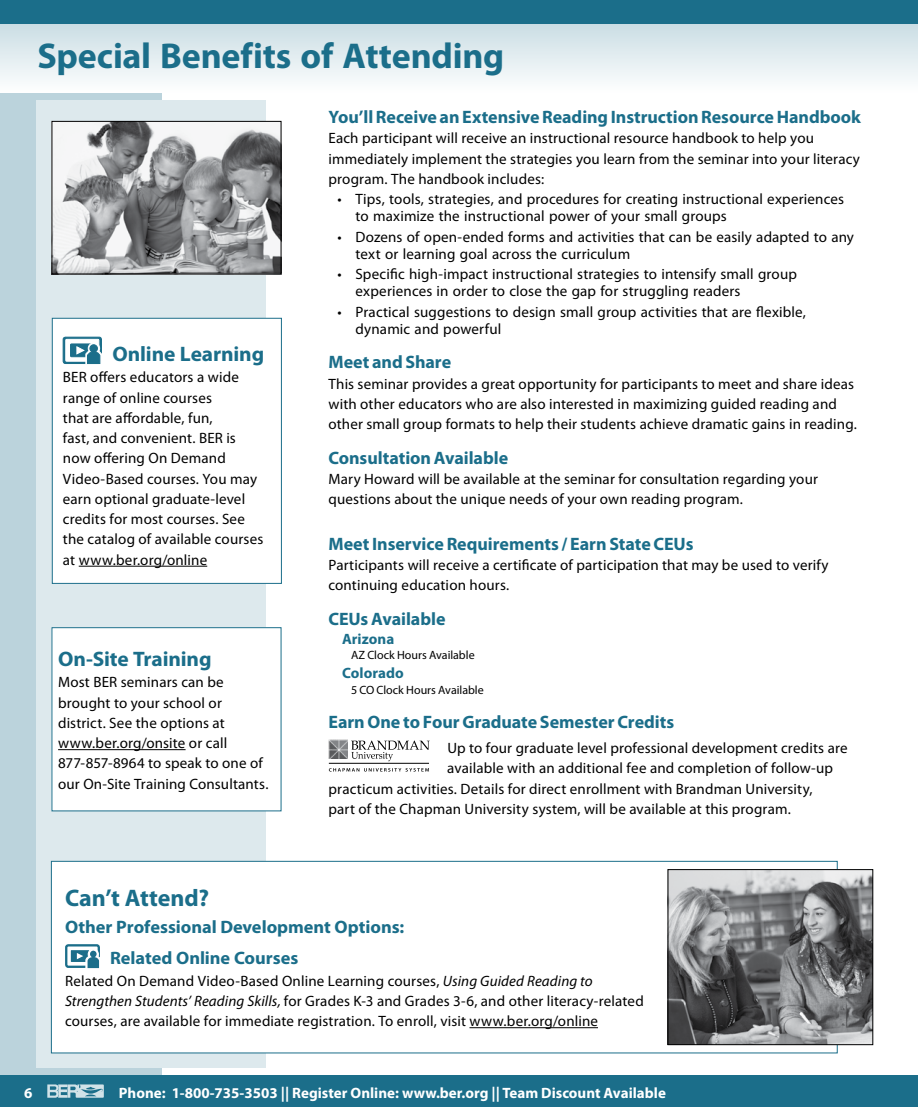
<style>
.page{position:relative;width:918px;height:1107px;background:#fff}
.page>*{position:absolute;margin:0;border:0;box-sizing:border-box;transform-origin:0 0}
.t1{font:700 36px "Myriad Pro";letter-spacing:-.005em;color:#1b6e8a}
.t2{font:700 24px "Myriad Pro";letter-spacing:-.005em;color:#1b6e8a}
.t3{font:700 21px "Myriad Pro";letter-spacing:-.005em;color:#1b6e8a}
.t4{font:700 18px/30.9px "Myriad Pro";letter-spacing:-.005em;color:#1b6e8a}
.t5{font:15px/20.2px "Myriad Pro";letter-spacing:.01em;color:#000}
.t6{font:700 15px "Myriad Pro";color:#fff}
.t7{font:700 15px "Myriad Pro";letter-spacing:.005em;color:#1b6e8a}
.t8{font:12px "Myriad Pro";color:#000}
.s1{font-style:italic}
</style>
<div class="page">
<div style="left:0;top:0;width:162px;height:1107px;background:#bbd3dc"></div>
<div style="left:0;top:1076px;width:918px;height:31px;background:#1b6e8a"></div>
<svg style="left:47px;top:1084px;width:57px;height:14px"></svg>
<svg style="left:0;top:24px;width:918px;height:68px"></svg>
<div style="left:0;top:0;width:918px;height:24px;background:#1b6e8a"></div>
<div style="left:36px;top:101px;width:230px;height:967px;background:#dde9ed"></div>
<div style="left:51px;top:861px;width:786px;height:192px;background:#fff"></div>
<hr style="left:469px;top:1027px;width:129px;height:1px;background:#000">
<div style="left:65px;top:944px;width:35px;height:24px;border:2px solid #1b6e8a;border-radius:2px"></div>
<div style="left:71px;top:950px;width:18px;height:12px;background:#1b6e8a"></div>
<div style="left:88px;top:949px;width:11px;height:11px;border:1px solid #fff;border-radius:50%"></div>
<div style="left:89px;top:950px;width:8px;height:8px;background:#1b6e8a;border-radius:50%"></div>
<div style="left:88px;top:949px;width:10px;height:10px;border:2px solid #fff;border-radius:50%"></div>
<svg style="left:77px;top:953px;width:23px;height:16px"></svg>
<div style="left:51px;top:861px;width:786px;height:192px;border:1px solid #1b6e8a"></div>
<svg style="left:351px;top:741px;width:79px;height:20px"></svg>
<svg style="left:329px;top:768px;width:100px;height:4px"></svg>
<img style="left:329px;top:739px;width:18px;height:20px">
<hr style="left:329px;top:763px;width:100px;height:1px;background:#000">
<div style="left:52px;top:318px;width:229px;height:265px;background:#fff"></div>
<hr style="left:79px;top:566px;width:128px;height:1px;background:#000">
<svg style="left:63px;top:337px;width:38px;height:27px"></svg>
<div style="left:63px;top:337px;width:39px;height:27px;border:1px solid #1b6e8a;border-radius:2px"></div>
<svg style="left:66px;top:339px;width:33px;height:22px"></svg>
<div style="left:66px;top:339px;width:33px;height:22px;border:1px solid #fff"></div>
<div style="left:71px;top:344px;width:24px;height:13px;background:#1b6e8a"></div>
<div style="left:70px;top:344px;width:25px;height:13px;border:1px solid #1b6e8a"></div>
<div style="left:88px;top:343px;width:12px;height:11px;border:1px solid #fff;border-radius:50%"></div>
<div style="left:90px;top:345px;width:8px;height:7px;border:1px solid #1b6e8a;border-radius:50%"></div>
<svg style="left:76px;top:346px;width:26px;height:18px"></svg>
<div style="left:52px;top:318px;width:230px;height:266px;border:1px solid #1b6e8a"></div>
<div style="left:52px;top:628px;width:229px;height:183px;background:#fff"></div>
<hr style="left:58px;top:749px;width:128px;height:1px;background:#000">
<img style="left:670px;top:871px;width:201px;height:172px">
<div style="left:668px;top:869px;width:205px;height:176px;border:1px solid #000"></div>
<img style="left:54px;top:123px;width:225px;height:149px">
<div style="left:52px;top:121px;width:229px;height:153px;border:1px solid #000"></div>
<h1 class="t1" style="left:38px;top:32px;width:468px">Special Benefits of Attending</h1>
<p class="t4" style="left:328px;top:101px;width:534px">You’ll Receive an Extensive Reading Instruction Resource Handbook</p>
<p class="t5" style="left:328px;top:128px;width:533px">Each participant will receive an instructional resource handbook to help you immediately implement the strategies you learn from the seminar into your literacy program. The handbook includes:</p>
<p class="t5" style="left:356px;top:190px;width:490px;line-height:17.2px;text-indent:-18px">• Tips, tools, strategies, and procedures for creating instructional experiences to maximize the instructional power of your small groups</p>
<p class="t5" style="left:356px;top:228px;width:500px;line-height:17.2px;text-indent:-18px">• Dozens of open‑ended forms and activities that can be easily adapted to any text or learning goal across the curriculum</p>
<p class="t5" style="left:356px;top:265px;width:443px;line-height:17.2px;text-indent:-18px">• Specific high‑impact instructional strategies to intensify small group experiences in order to close the gap for struggling readers</p>
<p class="t5" style="left:356px;top:303px;width:452px;line-height:17.2px;text-indent:-18px">• Practical suggestions to design small group activities that are flexible, dynamic and powerful</p>
<p class="t4" style="left:328px;top:346px;width:124px">Meet and Share</p>
<p class="t5" style="left:328px;top:373px;width:530px">This seminar provides a great opportunity for participants to meet and share ideas with other educators who are also interested in maximizing guided reading and other small group formats to help their students achieve dramatic gains in reading.</p>
<p class="t4" style="left:328px;top:442px;width:181px">Consultation Available</p>
<p class="t5" style="left:328px;top:469px;width:491px">Mary Howard will be available at the seminar for consultation regarding your questions about the unique needs of your own reading program.</p>
<h3 class="t3" style="left:112px;top:340px;width:153px">Online Learning</h3>
<p class="t5" style="left:63px;top:367px;width:202px">BER offers educators a wide range of online courses<br>that are affordable, fun,<br>fast, and convenient. BER is now offering On Demand<br>Video‑Based courses. You may earn optional graduate‑level credits for most courses. See the catalog of available courses at www.ber.org/online</p>
<p class="t4" style="left:328px;top:528px;width:367px">Meet Inservice Requirements / Earn State CEUs</p>
<p class="t5" style="left:328px;top:555px;width:502px">Participants will receive a certificate of participation that may be used to verify continuing education hours.</p>
<p class="t4" style="left:328px;top:603px;width:119px">CEUs Available</p>
<p class="t7" style="left:342px;top:629px;width:54px">Arizona</p>
<p class="t8" style="left:351px;top:648px;width:125px">AZ Clock Hours Available</p>
<p class="t7" style="left:342px;top:663px;width:63px">Colorado</p>
<p class="t8" style="left:351px;top:682px;width:134px">5 CO Clock Hours Available</p>
<p class="t4" style="left:328px;top:706px;width:347px">Earn One to Four Graduate Semester Credits</p>
<p class="t5" style="left:447px;top:738px;width:402px">Up to four graduate level professional development credits are</p>
<p class="t5" style="left:447px;top:758px;width:387px">available with an additional fee and completion of follow‑up</p>
<p class="t5" style="left:329px;top:778px;width:485px">practicum activities. Details for direct enrollment with Brandman University,</p>
<p class="t5" style="left:329px;top:799px;width:464px">part of the Chapman University system, will be available at this program.</p>
<h3 class="t3" style="left:58px;top:645px;width:155px">On‑Site Training</h3>
<p class="t5" style="left:58px;top:672px;width:212px">Most BER seminars can be brought to your school or district. See the options at www.ber.org/onsite or call<br>877‑857‑8964 to speak to one of our On‑Site Training Consultants.</p>
<h2 class="t2" style="left:65px;top:882px;width:145px">Can’t Attend?</h2>
<p class="t4" style="left:110px;top:911px;width:296px;text-indent:-45px">Other Professional Development Options:<br>Related Online Courses</p>
<p class="t5" style="left:65px;top:970px;width:580px">Related On Demand Video‑Based Online Learning courses, <span class="s1">Using Guided Reading to<br>Strengthen Students’ Reading Skills,</span> for Grades K-3 and Grades 3-6, and other literacy‑related courses, are available for immediate registration. To enroll, visit www.ber.org/online</p>
<p class="t6" style="left:24px;top:1083px;width:10px">6</p>
<p class="t6" style="left:119px;top:1083px;width:549px">Phone: 1-800-735-3503 || Register Online: www.ber.org || Team Discount Available</p>
</div>
